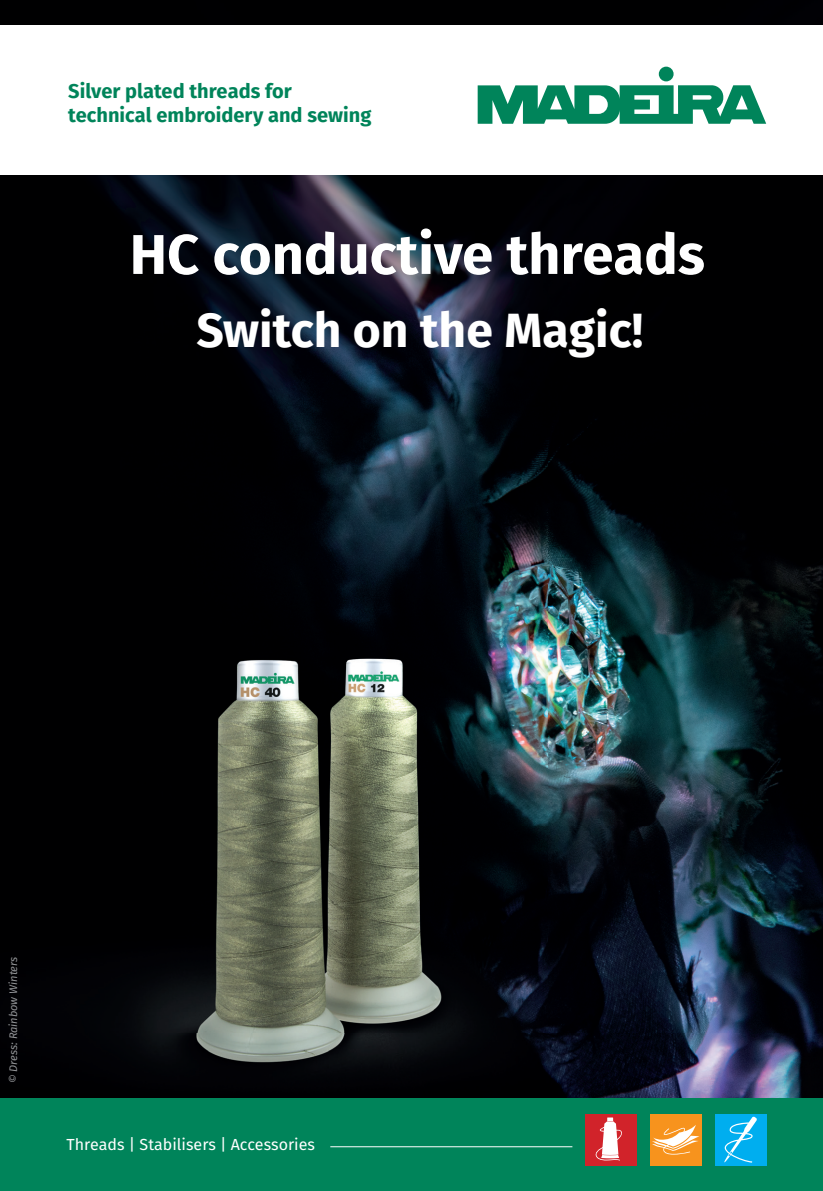
<style>
.page{position:relative;width:823px;height:1191px;background:#fff}
.page>*{position:absolute;margin:0;border:0;box-sizing:border-box;transform-origin:0 0}
.t1{font:700 56px "Fira Sans";color:#fff}
.t2{font:700 48px "Fira Sans";color:#fff}
.t3{font:700 20px/24px "Fira Sans";color:#00845a}
.t4{font:16px "Fira Sans";color:#fff}
.t5{font:italic 11px "Fira Sans";color:#939598}
</style>
<div class="page">
<img style="left:0;top:0;width:822px;height:1098px">
<div style="left:0;top:1098px;width:822px;height:93px;background:#00845a"></div>
<div style="left:649px;top:1114px;width:52px;height:51px;background:#f7931d"></div>
<svg style="left:652px;top:1125px;width:47px;height:30px"></svg>
<div style="left:585px;top:1114px;width:51px;height:51px;background:#d1232a"></div>
<div style="left:714px;top:1114px;width:51px;height:51px;background:#00aeef"></div>
<svg style="left:724px;top:1116px;width:32px;height:46px"></svg>
<svg style="left:595px;top:1117px;width:27px;height:43px"></svg>
<hr style="left:330px;top:1146px;width:242px;height:1px;background:#fff">
<div style="left:0;top:26px;width:822px;height:149px;background:#fff"></div>
<svg style="left:477px;top:85px;width:288px;height:39px"></svg>
<div style="left:658px;top:67px;width:15px;height:14px;background:#00845a;border-radius:50%"></div>
<p class="t3" style="left:68px;top:80px;width:304px">Silver plated threads for technical embroidery and sewing</p>
<h1 class="t1" style="left:130px;top:215px;width:576px">HC conductive threads</h1>
<h2 class="t2" style="left:196px;top:297px;width:448px">Switch on the Magic!</h2>
<p class="t5" style="left:6px;top:1083px;width:128px;rotate:-90deg">© Dress: Rainbow Winters</p>
<p class="t4" style="left:66px;top:1132px;width:250px">Threads | Stabilisers | Accessories</p>
</div>
